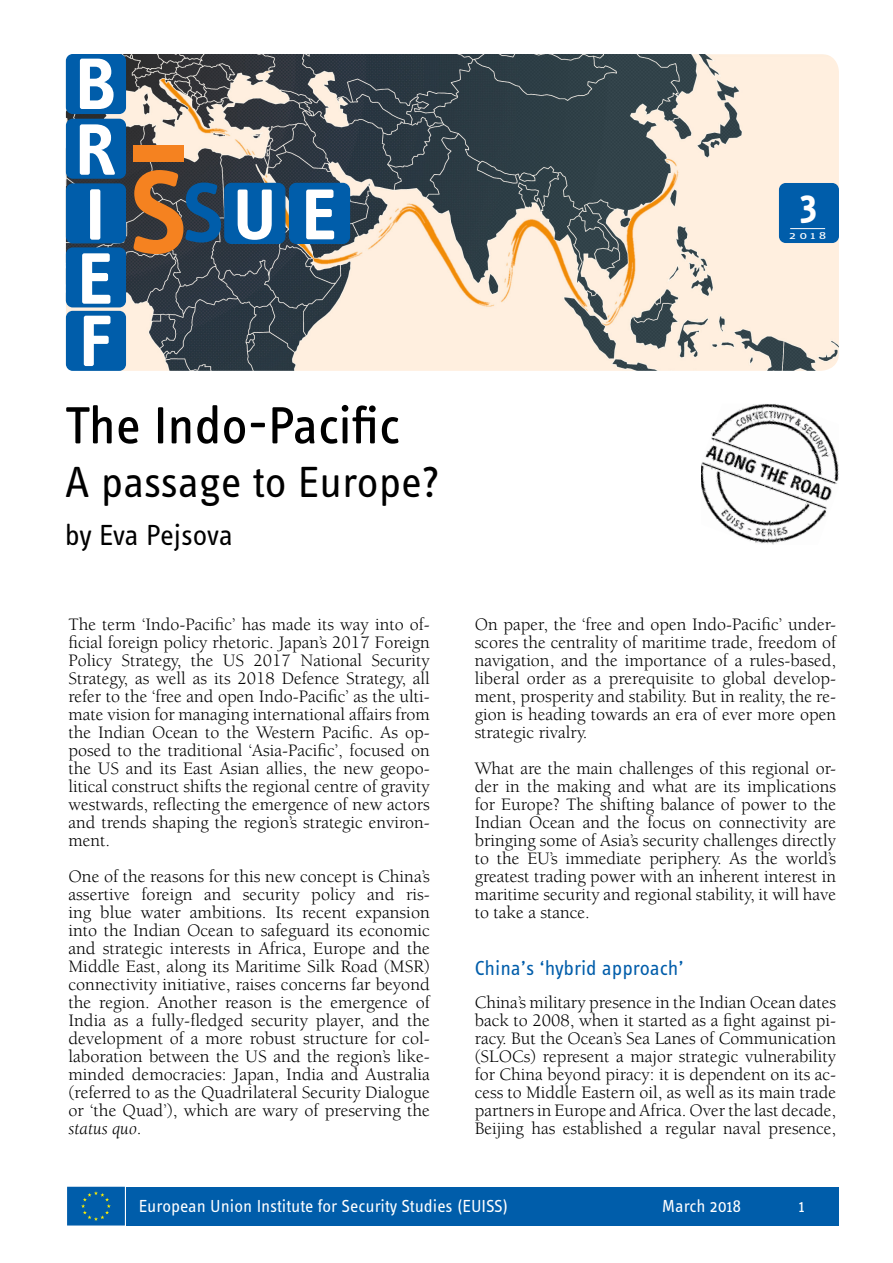
<style>
.page{position:relative;width:893px;height:1263px;background:#fff}
.page>*{position:absolute;margin:0;border:0;box-sizing:border-box;transform-origin:0 0}
.Headline_1{font:54px "Info OT Text";color:#000}
.Headline_2{font:45px "Info OT Text";letter-spacing:-.01em;color:#000}
.Number_small{font:700 39px "Info OT Text";color:#fff}
.Author{font:30px "Info OT Text";letter-spacing:-.01em;color:#000}
.Subheader{font:21px "Info OT Text";letter-spacing:-.005em;color:#005daa}
.Normal_text{font:18px/18px "Berkeley Std";color:#000;text-align:justify}
.t1{font:18px "Info OT Text";color:#fff}
.Number_small-2{font:10.8px "Info OT Text";color:#fff;scale:1.44 1}
.s1{font-style:italic}
</style>
<div class="page">
<div style="left:127px;top:1187px;width:712px;height:38px;background:#005daa"></div>
<div style="left:67px;top:1187px;width:58px;height:38px;background:#005daa;border:2px solid #005daa"></div>
<svg style="left:81px;top:1191px;width:30px;height:30px"></svg>
<img style="left:66px;top:54px;width:773px;height:317px">
<div style="left:225px;top:183px;width:60px;height:60px;background:#005daa;border-radius:7px"></div>
<div style="left:224px;top:183px;width:61px;height:61px;border:1px solid #005daa;border-radius:7px"></div>
<div style="left:289px;top:183px;width:61px;height:60px;background:#005daa;border-radius:7px"></div>
<div style="left:289px;top:183px;width:61px;height:61px;border:1px solid #005daa;border-radius:7px"></div>
<svg style="left:238px;top:190px;width:34px;height:50px"></svg>
<svg style="left:306px;top:190px;width:28px;height:49px"></svg>
<div style="left:66px;top:54px;width:60px;height:60px;background:#005daa;border-radius:7px"></div>
<div style="left:66px;top:119px;width:60px;height:60px;background:#005daa;border-radius:7px"></div>
<svg style="left:80px;top:59px;width:34px;height:50px"></svg>
<svg style="left:80px;top:124px;width:35px;height:51px"></svg>
<div style="left:66px;top:183px;width:60px;height:60px;background:#005daa;border-radius:7px"></div>
<div style="left:66px;top:247px;width:60px;height:60px;background:#005daa;border-radius:7px"></div>
<div style="left:90px;top:189px;width:10px;height:51px;background:#fff;border-radius:2px"></div>
<div style="left:66px;top:311px;width:60px;height:60px;background:#005daa;border-radius:7px"></div>
<svg style="left:82px;top:253px;width:28px;height:51px"></svg>
<svg style="left:84px;top:316px;width:26px;height:50px"></svg>
<div style="left:134px;top:145px;width:50px;height:17px;background:#f58220"></div>
<svg style="left:133px;top:170px;width:88px;height:84px"></svg>
<div style="left:779px;top:183px;width:60px;height:60px;background:#005daa;border-radius:7px"></div>
<hr style="left:790px;top:228px;width:35px;height:1px;background:#fefefe">
<img style="left:701px;top:404px;width:138px;height:141px">
<p class="Number_small" style="left:800px;top:180px;width:19px">3</p>
<p class="Number_small-2" style="left:789px;top:229px;width:28px">2018</p>
<p class="Headline_1" style="left:65px;top:392px;width:337px">The Indo-Pacific</p>
<p class="Headline_2" style="left:65px;top:454px;width:376px">A passage to Europe?</p>
<p class="Author" style="left:65px;top:517px;width:170px">by Eva Pejsova</p>
<p class="Normal_text" style="left:68px;top:616px;width:363px">The term ‘Indo-Pacific’ has made its way into of&shy;ficial foreign policy rhetoric. Japan’s 2017 Foreign Policy Strategy, the US 2017 National Security Strategy, as well as its 2018 Defence Strategy, all refer to the ‘free and open Indo-Pacific’ as the ulti&shy;mate vision for managing international affairs from the Indian Ocean to the Western Pacific. As op&shy;posed to the traditional ‘Asia-Pacific’, focused on the US and its East Asian allies, the new geopo&shy;litical construct shifts the regional centre of gravity westwards, reflecting the emergence of new actors and trends shaping the region’s strategic environ&shy;ment.</p>
<p class="Normal_text" style="left:68px;top:868px;width:363px">One of the reasons for this new concept is China’s assertive foreign and security policy and ris&shy;ing blue water ambitions. Its recent expansion into the Indian Ocean to safeguard its economic and strategic interests in Africa, Europe and the Middle East, along its Maritime Silk Road (MSR) connectivity initiative, raises concerns far beyond the region. Another reason is the emergence of India as a fully-fledged security player, and the development of a more robust structure for col&shy;laboration between the US and the region’s like&shy;minded democracies: Japan, India and Australia (referred to as the Quadrilateral Security Dialogue or ‘the Quad’), which are wary of preserving the <span class="s1">status quo</span>.</p>
<p class="Normal_text" style="left:475px;top:616px;width:363px">On paper, the ‘free and open Indo-Pacific’ under&shy;scores the centrality of maritime trade, freedom of navigation, and the importance of a rules-based, liberal order as a prerequisite to global develop&shy;ment, prosperity and stability. But in reality, the re&shy;gion is heading towards an era of ever more open strategic rivalry.</p>
<p class="Normal_text" style="left:475px;top:760px;width:363px">What are the main challenges of this regional or&shy;der in the making and what are its implications for Europe? The shifting balance of power to the Indian Ocean and the focus on connectivity are bringing some of Asia’s security challenges directly to the EU’s immediate periphery. As the world’s greatest trading power with an inherent interest in maritime security and regional stability, it will have to take a stance.</p>
<p class="Subheader" style="left:475px;top:955px;width:211px">China’s ‘hybrid approach’</p>
<p class="Normal_text" style="left:475px;top:994px;width:363px">China’s military presence in the Indian Ocean dates back to 2008, when it started as a fight against pi&shy;racy. But the Ocean’s Sea Lanes of Communication (SLOCs) represent a major strategic vulnerability for China beyond piracy: it is dependent on its ac&shy;cess to Middle Eastern oil, as well as its main trade partners in Europe and Africa. Over the last decade, Beijing has established a regular naval presence,</p>
<p class="t1" style="left:139px;top:1194px;width:371px">European Union Institute for Security Studies (EUISS)</p>
<p class="t1" style="left:662px;top:1194px;width:81px">March 2018</p>
<p class="t1" style="left:799px;top:1194px;width:7px">1</p>
</div>
